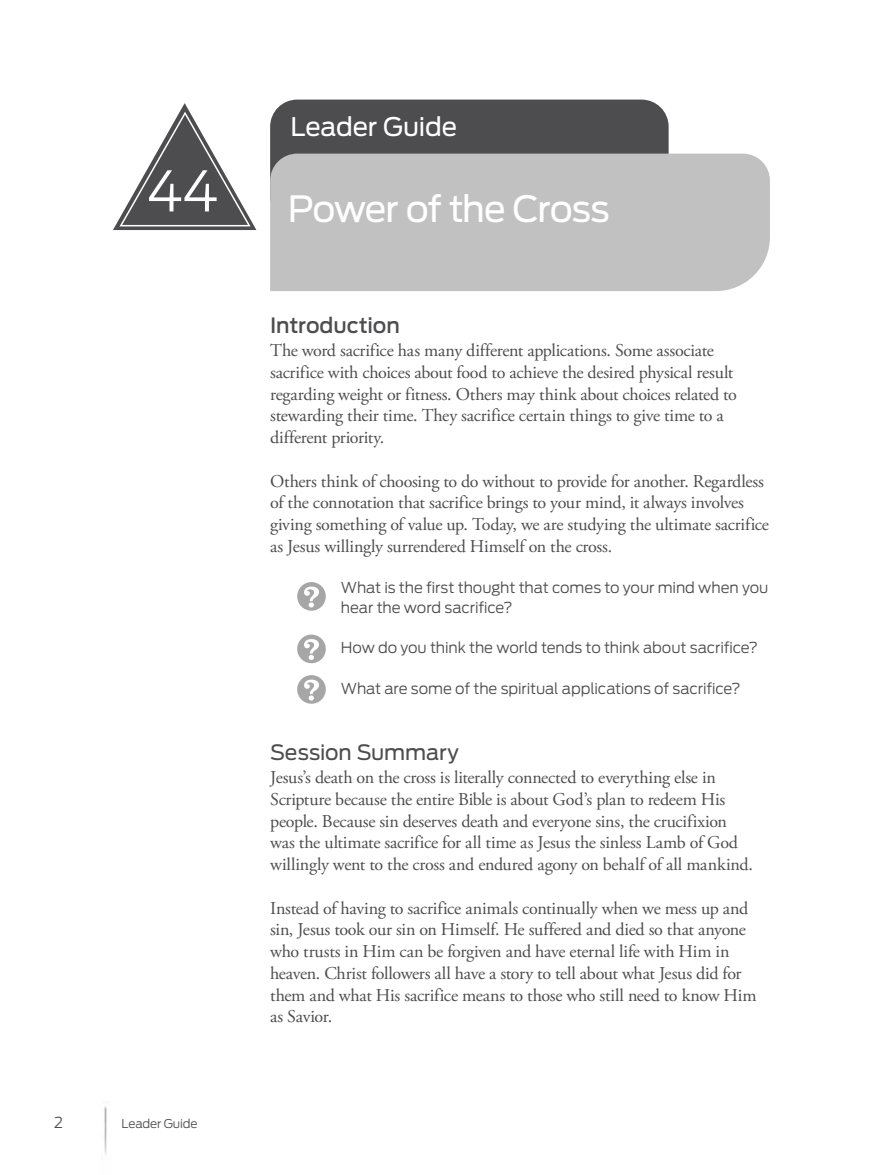
<style>
.page{position:relative;width:878px;height:1175px;background:#fff}
.page>*{position:absolute;margin:0;border:0;box-sizing:border-box;transform-origin:0 0}
.t1{font:300 55.5px "Antenna";color:#fff}
.t2{font:36px "Antenna";letter-spacing:-.035em;color:#fff}
.t3{font:25.5px "Antenna";letter-spacing:-.005em;color:#fff}
.t4{font:21px "Antenna";letter-spacing:-.005em;color:#4d4d4f}
.t5{font:500 21px "Antenna";letter-spacing:-.005em;color:#4d4d4f}
.t6{font:18px/21.8px "Adobe Garamond Pro";letter-spacing:-.015em;color:#4d4d4f}
.t7{font:300 15px/19.5px "Antenna";letter-spacing:-.01em;color:#4d4d4f}
.t8{font:300 12px "Antenna";letter-spacing:-.01em;color:#4d4d4f}
</style>
<div class="page">
<div style="left:270px;top:100px;width:398px;height:123px;background:#4d4d4f;border-radius:27px"></div>
<div style="left:270px;top:154px;width:500px;height:137px;background:#c1c1c1"></div>
<img style="left:104px;top:1106px;width:3px;height:49px">
<svg style="left:297px;top:582px;width:29px;height:28px"></svg>
<svg style="left:297px;top:634px;width:29px;height:29px"></svg>
<svg style="left:297px;top:675px;width:29px;height:28px"></svg>
<svg style="left:113px;top:103px;width:143px;height:127px"></svg>
<h1 class="t1" style="left:146px;top:158px;width:74px">44</h1>
<p class="t7" style="left:54px;top:1112px;width:10px">2</p>
<p class="t8" style="left:122px;top:1116px;width:78px">Leader Guide</p>
<h3 class="t3" style="left:290px;top:112px;width:168px">Leader Guide</h3>
<h2 class="t2" style="left:288px;top:187px;width:323px">Power of the Cross</h2>
<p class="t5" style="left:270px;top:313px;width:131px">Introduction</p>
<p class="t6" style="left:270px;top:340px;width:468px">The word sacrifice has many different applications. Some associate sacrifice with choices about food to achieve the desired physical result regarding weight or fitness. Others may think about choices related to stewarding their time. They sacrifice certain things to give time to a different priority.</p>
<p class="t6" style="left:270px;top:470px;width:500px">Others think of choosing to do without to provide for another. Regardless of the connotation that sacrifice brings to your mind, it always involves giving something of value up. Today, we are studying the ultimate sacrifice as Jesus willingly surrendered Himself on the cross.</p>
<p class="t7" style="left:341px;top:578px;width:429px">What is the first thought that comes to your mind when you hear the word sacrifice?</p>
<p class="t7" style="left:341px;top:638px;width:418px">How do you think the world tends to think about sacrifice?</p>
<p class="t7" style="left:341px;top:678px;width:401px">What are some of the spiritual applications of sacrifice?</p>
<p class="t4" style="left:270px;top:739px;width:190px">Session Summary</p>
<p class="t6" style="left:270px;top:767px;width:484px">Jesus’s death on the cross is literally connected to everything else in Scripture because the entire Bible is about God’s plan to redeem His people. Because sin deserves death and everyone sins, the crucifixion was the ultimate sacrifice for all time as Jesus the sinless Lamb of God willingly went to the cross and endured agony on behalf of all mankind.</p>
<p class="t6" style="left:270px;top:897px;width:488px">Instead of having to sacrifice animals continually when we mess up and sin, Jesus took our sin on Himself. He suffered and died so that anyone who trusts in Him can be forgiven and have eternal life with Him in heaven. Christ followers all have a story to tell about what Jesus did for them and what His sacrifice means to those who still need to know Him as Savior.</p>
</div>
